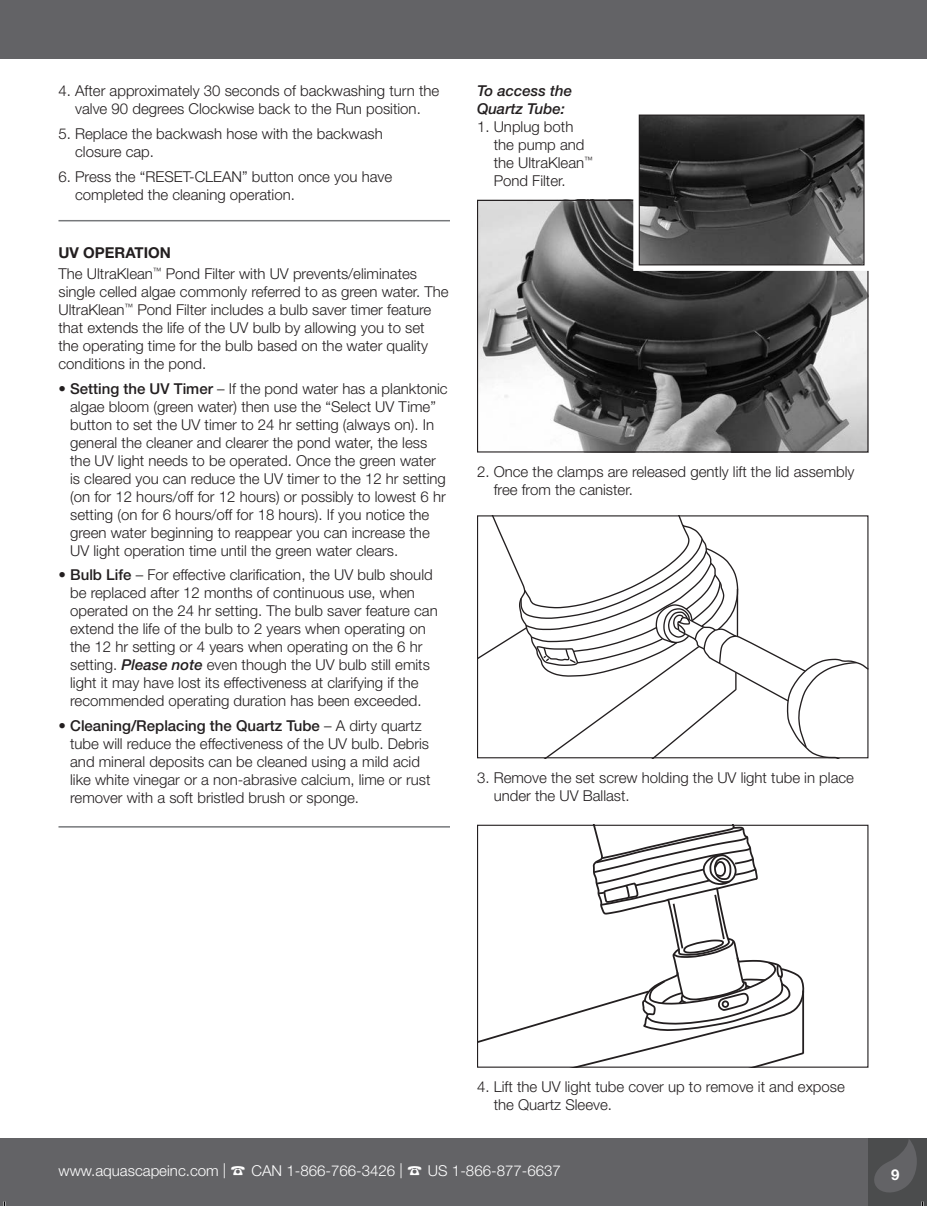
<style>
.page{position:relative;width:927px;height:1206px;background:#fff}
.page>*{position:absolute;margin:0;border:0;box-sizing:border-box;transform-origin:0 0}
.t1{font:300 15px/18px "Helvetica Neue LT Std";color:#231f20}
.t2{font:300 15px "Helvetica Neue LT Std";color:#fff}
.t3{font:italic 500 15px/18px "Helvetica Neue LT Std";color:#231f20}
.t4{font:700 15px "Helvetica Neue LT Std";color:#fff}
.s1{font-weight:700}
.s2{font-weight:500}
.s3{font-weight:500;font-style:italic}
</style>
<div class="page">
<div style="left:4px;top:1138px;width:923px;height:68px;background:#636366"></div>
<hr style="left:0;top:1138px;width:4px;height:68px;background:#636366">
<div style="left:5px;top:0;width:922px;height:58px;background:#636366"></div>
<div style="left:0;top:0;width:5px;height:58px;background:#636366"></div>
<div style="left:868px;top:1138px;width:59px;height:68px;background:#4b4c4d"></div>
<svg style="left:874px;top:1139px;width:43px;height:54px"></svg>
<hr style="left:58px;top:220px;width:392px;height:1px;background:#76787b">
<hr style="left:58px;top:826px;width:392px;height:2px;background:#76787b">
<img style="left:479px;top:202px;width:387px;height:249px">
<svg style="left:479px;top:517px;width:387px;height:239px"></svg>
<div style="left:477px;top:515px;width:391px;height:243px;border:1px solid #231f20"></div>
<svg style="left:479px;top:827px;width:326px;height:239px"></svg>
<div style="left:477px;top:825px;width:391px;height:243px;border:1px solid #231f20"></div>
<svg style="left:630px;top:114px;width:239px;height:160px"></svg>
<img style="left:641px;top:117px;width:222px;height:146px">
<div style="left:639px;top:115px;width:226px;height:150px;border:1px solid #231f20"></div>
<svg style="left:921px;top:1202px;width:3px;height:4px"></svg>
<p class="t1" style="left:59px;top:82px;width:382px;text-align:center">4. After approximately 30 seconds of backwashing turn the valve 90 degrees Clockwise back to the Run position.</p>
<p class="t1" style="left:75px;top:124px;width:309px;text-indent:-17px">5. Replace the backwash hose with the backwash closure cap.</p>
<p class="t1" style="left:59px;top:167px;width:97px">6. Press the “RESET</p>
<p class="t1" style="left:189px;top:167px;width:16px">-CLEAN</p>
<p class="t1" style="left:75px;top:167px;width:319px;text-indent:167px">” button once you have completed the cleaning operation.</p>
<p class="t1" style="left:58px;top:241px;width:360px;line-height:21.3px"><span class="s1">UV OPERATION<br></span>The UltraKlean<sup>™</sup> Pond Filter with UV prevents/eliminates</p>
<p class="t1" style="left:59px;top:282px;width:392px">single celled algae commonly referred to as green water. The UltraKlean<sup>™</sup> Pond Filter includes a bulb saver timer feature that extends the life of the UV bulb by allowing you to set<br>the operating time for the bulb based on the water quality conditions in the pond.</p>
<p class="t1" style="left:70px;top:379px;width:379px;text-indent:-12px"><span class="s2">• Setting the UV Timer</span> – If the pond water has a planktonic algae bloom (green water) then use the “Select UV Time” button to set the UV timer to 24 hr setting (always on). In general the cleaner and clearer the pond water, the less the UV light needs to be operated. Once the green water is cleared you can reduce the UV timer to the 12 hr setting (on for 12 hours/off for 12 hours) or possibly to lowest 6 hr setting (on for 6 hours/off for 18 hours). If you notice the green water beginning to reappear you can increase the UV light operation time until the green water clears.</p>
<p class="t1" style="left:70px;top:566px;width:369px;text-indent:-12px"><span class="s2">• Bulb Life</span> – For effective clarification, the UV bulb should be replaced after 12 months of continuous use, when operated on the 24 hr setting. The bulb saver feature can extend the life of the bulb to 2 years when operating on the 12 hr setting or 4 years when operating on the 6 hr setting. <span class="s3">Please note</span> even though the UV bulb still emits light it may have lost its effectiveness at clarifying if the recommended operating duration has been exceeded.</p>
<p class="t1" style="left:70px;top:717px;width:362px;text-indent:-12px"><span class="s2">• Cleaning/Replacing the Quartz Tube</span> – A dirty quartz tube will reduce the effectiveness of the UV bulb. Debris and mineral deposits can be cleaned using a mild acid like white vinegar or a non-abrasive calcium, lime or rust remover with a soft bristled brush or sponge.</p>
<p class="t3" style="left:477px;top:82px;width:97px">To access the<br>Quartz Tube:</p>
<p class="t1" style="left:494px;top:118px;width:101px;text-indent:-17px">1. Unplug both the pump and the UltraKlean<sup>™<br></sup>Pond Filter.</p>
<p class="t1" style="left:494px;top:462px;width:362px;text-indent:-17px">2. Once the clamps are released gently lift the lid assembly free from the canister.</p>
<p class="t1" style="left:494px;top:768px;width:362px;text-indent:-17px">3. Remove the set screw holding the UV light tube in place under the UV Ballast.</p>
<p class="t1" style="left:494px;top:1077px;width:353px;text-indent:-17px">4. Lift the UV light tube cover up to remove it and expose the Quartz Sleeve.</p>
<p class="t2" style="left:58px;top:1162px;width:504px">www.aquascapeinc.com | ☎ CAN 1-866-766-3426 | ☎ US 1-866-877-6637</p>
<p class="t4" style="left:891px;top:1165px;width:10px">9</p>
</div>
